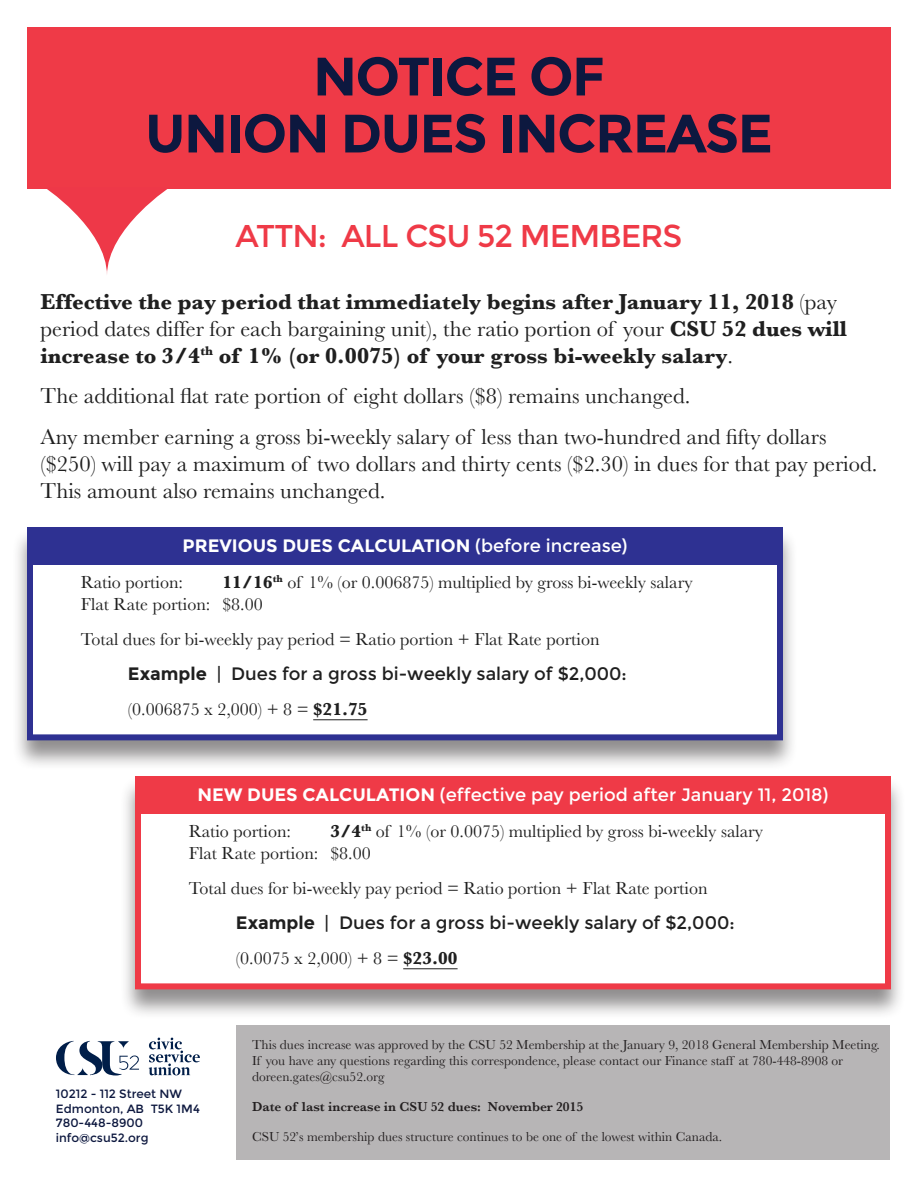
<style>
.page{position:relative;width:918px;height:1188px;background:#fff}
.page>*{position:absolute;margin:0;border:0;box-sizing:border-box;transform-origin:0 0}
.t1{font:700 54px "Montserrat";letter-spacing:-.03em;color:#0d183f}
.t2{font:31.5px "Montserrat";letter-spacing:-.03em;color:#ef3a47}
.t3{font:22.5px/27px "Baskerville";color:#1f1f1f}
.t4{font:700 22.5px/27px "Baskerville";color:#1f1f1f}
.t5{font:18px/21.6px "Baskerville";color:#1f1f1f}
.t6{font:18px "Montserrat";color:#1f1f1f}
.t7{font:18px "Montserrat";color:#fff}
.t8{font:700 18px "Montserrat";color:#fff}
.t9{font:13.5px/16.2px "Baskerville";color:#231f20}
.t10{font:600 13.5px "Baskerville";color:#231f20}
.t11{font:12px "Montserrat";color:#0d183f}
.s1{font-weight:400}
.s2{font-weight:700}
</style>
<div class="page">
<div style="left:27px;top:27px;width:864px;height:162px;background:#ef3a47"></div>
<svg style="left:47px;top:189px;width:121px;height:85px"></svg>
<div style="left:12px;top:527px;width:786px;height:243px;background:#231f20;opacity:.5"></div>
<div style="left:27px;top:527px;width:756px;height:213px;background:#fff;border:6px solid #2e3192"></div>
<div style="left:27px;top:527px;width:756px;height:37px;background:#2e3192"></div>
<hr style="left:313px;top:719px;width:55px;height:1px;background:#1f1f1f">
<div style="left:120px;top:776px;width:786px;height:243px;background:#231f20;opacity:.5"></div>
<div style="left:135px;top:776px;width:756px;height:213px;background:#fff;border:6px solid #ef3a47"></div>
<div style="left:135px;top:776px;width:756px;height:37px;background:#ef3a47"></div>
<hr style="left:403px;top:968px;width:55px;height:1px;background:#1f1f1f">
<div style="left:236px;top:1026px;width:654px;height:134px;background:#b7b5b6"></div>
<svg style="left:56px;top:1041px;width:83px;height:35px"></svg>
<svg style="left:149px;top:1038px;width:51px;height:37px"></svg>
<p class="t1" style="left:313px;top:44px;width:294px">NOTICE OF</p>
<p class="t1" style="left:145px;top:101px;width:629px">UNION DUES INCREASE</p>
<p class="t2" style="left:236px;top:218px;width:448px">ATTN: ALL CSU 52 MEMBERS</p>
<p class="t4" style="left:40px;top:288px;width:808px">Effective the pay period that immediately begins after January 11, 2018 <span class="s1">(pay period dates differ for each bargaining unit), the ratio portion of your</span> CSU 52 dues will increase to 3/4<sup>th</sup> of 1% (or 0.0075) of your gross bi-weekly salary<span class="s1">.</span></p>
<p class="t3" style="left:40px;top:383px;width:651px">The additional flat rate portion of eight dollars ($8) remains unchanged.</p>
<p class="t3" style="left:40px;top:423px;width:839px">Any member earning a gross bi-weekly salary of less than two-hundred and fifty dollars ($250) will pay a maximum of two dollars and thirty cents ($2.30) in dues for that pay period.<br>This amount also remains unchanged.</p>
<p class="t8" style="left:183px;top:535px;width:446px">PREVIOUS DUES CALCULATION <span class="s1">(before increase)</span></p>
<p class="t5" style="left:81px;top:572px;width:104px">Ratio portion:</p>
<p class="t5" style="left:81px;top:572px;width:613px;text-indent:142px"><span class="s2">11/16</span><sup>th</sup> of 1% (or 0.006875) multiplied by gross bi-weekly salary<br>Flat Rate portion: $8.00</p>
<p class="t5" style="left:81px;top:629px;width:520px">Total dues for bi-weekly pay period = Ratio portion + Flat Rate portion</p>
<p class="t6" style="left:128px;top:663px;width:500px"><span class="s2">Example</span> | Dues for a gross bi-weekly salary of $2,000:</p>
<p class="t5" style="left:128px;top:699px;width:241px">(0.006875 x 2,000) + 8 = <span class="s2">$21.75</span></p>
<p class="t7" style="left:198px;top:784px;width:632px"><span class="s2">NEW DUES CALCULATION</span> (effective pay period after January 11, 2018)</p>
<p class="t5" style="left:189px;top:821px;width:104px">Ratio portion:</p>
<p class="t5" style="left:189px;top:821px;width:576px;text-indent:142px"><span class="s2">3/4</span><sup>th</sup> of 1% (or 0.0075) multiplied by gross bi-weekly salary<br>Flat Rate portion: $8.00</p>
<p class="t5" style="left:189px;top:878px;width:520px">Total dues for bi-weekly pay period = Ratio portion + Flat Rate portion</p>
<p class="t6" style="left:236px;top:912px;width:500px"><span class="s2">Example</span> | Dues for a gross bi-weekly salary of $2,000:</p>
<p class="t5" style="left:236px;top:948px;width:223px">(0.0075 x 2,000) + 8 = <span class="s2">$23.00</span></p>
<p class="t11" style="left:56px;top:1087px;width:128px">10212 - 112 Street NW</p>
<p class="t11" style="left:56px;top:1102px;width:145px">Edmonton, AB T5K 1M4</p>
<p class="t11" style="left:56px;top:1116px;width:89px">780-448-8900</p>
<p class="t11" style="left:56px;top:1130px;width:94px">info@csu52.org</p>
<p class="t9" style="left:252px;top:1037px;width:629px">This dues increase was approved by the CSU 52 Membership at the January 9, 2018 General Membership Meeting.<br>If you have any questions regarding this correspondence, please contact our Finance staff at 780-448-8908 or doreen.gates@csu52.org</p>
<p class="t10" style="left:252px;top:1097px;width:333px">Date of last increase in CSU 52 dues: November 2015</p>
<p class="t9" style="left:252px;top:1128px;width:472px">CSU 52’s membership dues structure continues to be one of the lowest within Canada.</p>
</div>
